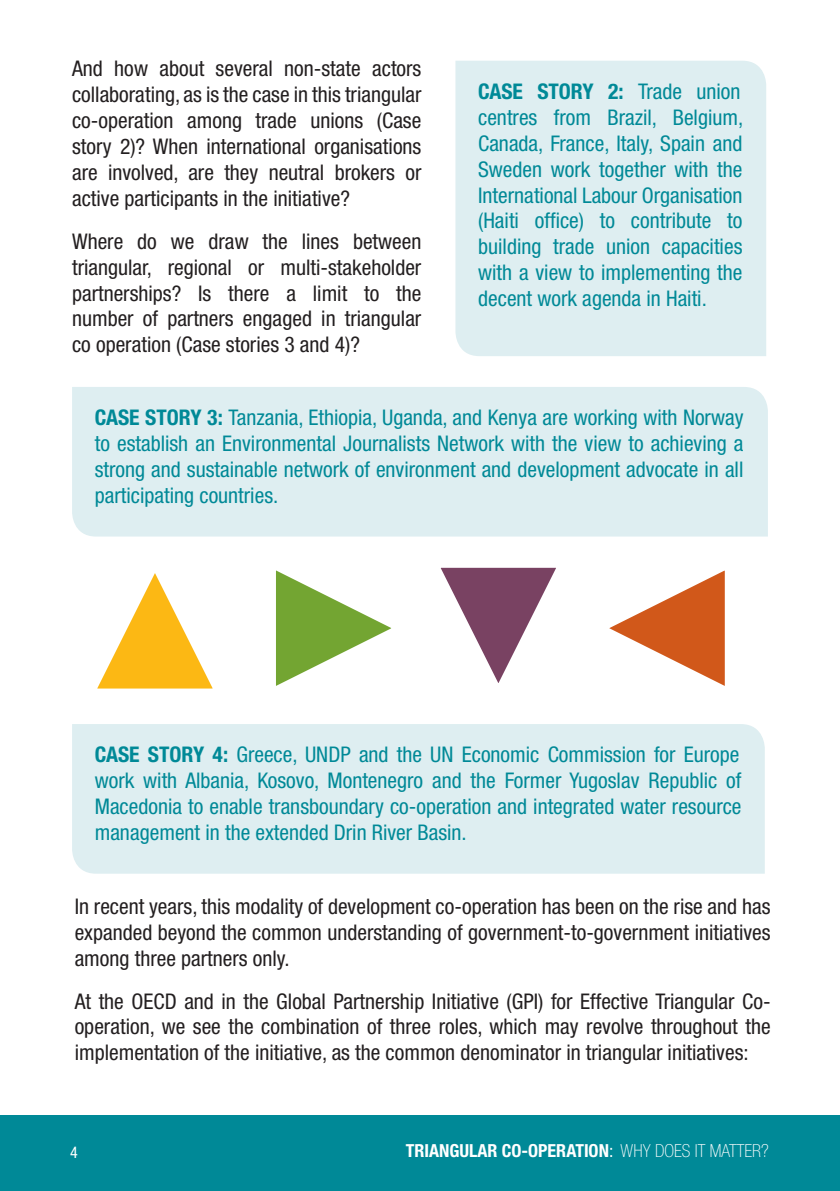
<style>
.page{position:relative;width:840px;height:1191px;background:#fff}
.page>*{position:absolute;margin:0;border:0;box-sizing:border-box;transform-origin:0 0}
.body_copy{font:condensed 21.6px/26px "Helvetica Neue LT Std";color:#231f20;text-align:justify}
.body_copy-2{font:condensed 21.6px/26px "Helvetica Neue LT Std";color:#008997;text-align:justify}
.t1{font:700 condensed 18px "Helvetica Neue LT Std";color:#fff}
.t2{font:condensed 16px "Helvetica Neue LT Std";color:#fff}
.s1{font-weight:700}
.s2{font-weight:400}
.s3{font-weight:100}
</style>
<div class="page">
<div style="left:0;top:1115px;width:839px;height:76px;background:#008997"></div>
<div style="left:455px;top:61px;width:310px;height:295px;background:#deeef1"></div>
<div style="left:72px;top:387px;width:695px;height:149px;background:#deeef1"></div>
<div style="left:72px;top:724px;width:692px;height:149px;background:#deeef1"></div>
<svg style="left:97px;top:573px;width:116px;height:116px"></svg>
<svg style="left:276px;top:570px;width:116px;height:116px"></svg>
<svg style="left:440px;top:567px;width:116px;height:116px"></svg>
<svg style="left:609px;top:570px;width:116px;height:116px"></svg>
<p class="body_copy" style="left:72px;top:55px;width:351px">And how about several non-state actors collaborating, as is the case in this triangular co-operation among trade unions (Case story 2)? When international organisations are involved, are they neutral brokers or active participants in the initiative?</p>
<p class="body_copy" style="left:72px;top:228px;width:350px">Where do we draw the lines between triangular, regional or multi-stakeholder partnerships? Is there a limit to the number of partners engaged in triangular co operation (Case stories 3 and 4)?</p>
<p class="body_copy-2" style="left:478px;top:78px;width:266px;text-align:left"><span class="s1">CASE STORY 2:</span> Trade union centres from Brazil, Belgium,<br>Canada, France, Italy, Spain and<br>Sweden work together with the<br>International Labour Organisation (Haiti office) to contribute to building trade union capacities with a view to implementing the decent work agenda in Haiti.</p>
<p class="body_copy-2" style="left:95px;top:404px;width:650px"><span class="s1">CASE STORY 3:</span> Tanzania, Ethiopia, Uganda, and Kenya are working with Norway to establish an Environmental Journalists Network with the view to achieving a strong and sustainable network of environment and development advocate in all participating countries.</p>
<p class="body_copy-2" style="left:95px;top:741px;width:648px"><span class="s1">CASE STORY 4:</span> Greece, UNDP and the UN Economic Commission for Europe work with Albania, Kosovo, Montenegro and the Former Yugoslav Republic of Macedonia to enable transboundary co-operation and integrated water resource management in the extended Drin River Basin.</p>
<p class="body_copy" style="left:75px;top:893px;width:697px">In recent years, this modality of development co-operation has been on the rise and has expanded beyond the common understanding of government-to-government initiatives among three partners only.</p>
<p class="body_copy" style="left:75px;top:987px;width:697px">At the OECD and in the Global Partnership Initiative (GPI) for Effective Triangular Co&shy;operation, we see the combination of three roles, which may revolve throughout the implementation of the initiative, as the common denominator in triangular initiatives:</p>
<p class="t2" style="left:70px;top:1142px;width:9px">4</p>
<p class="t1" style="left:405px;top:1139px;width:364px">TRIANGULAR CO-OPERATION<span class="s2">:</span> <span class="s3">WHY DOES IT MATTER?</span></p>
</div>
